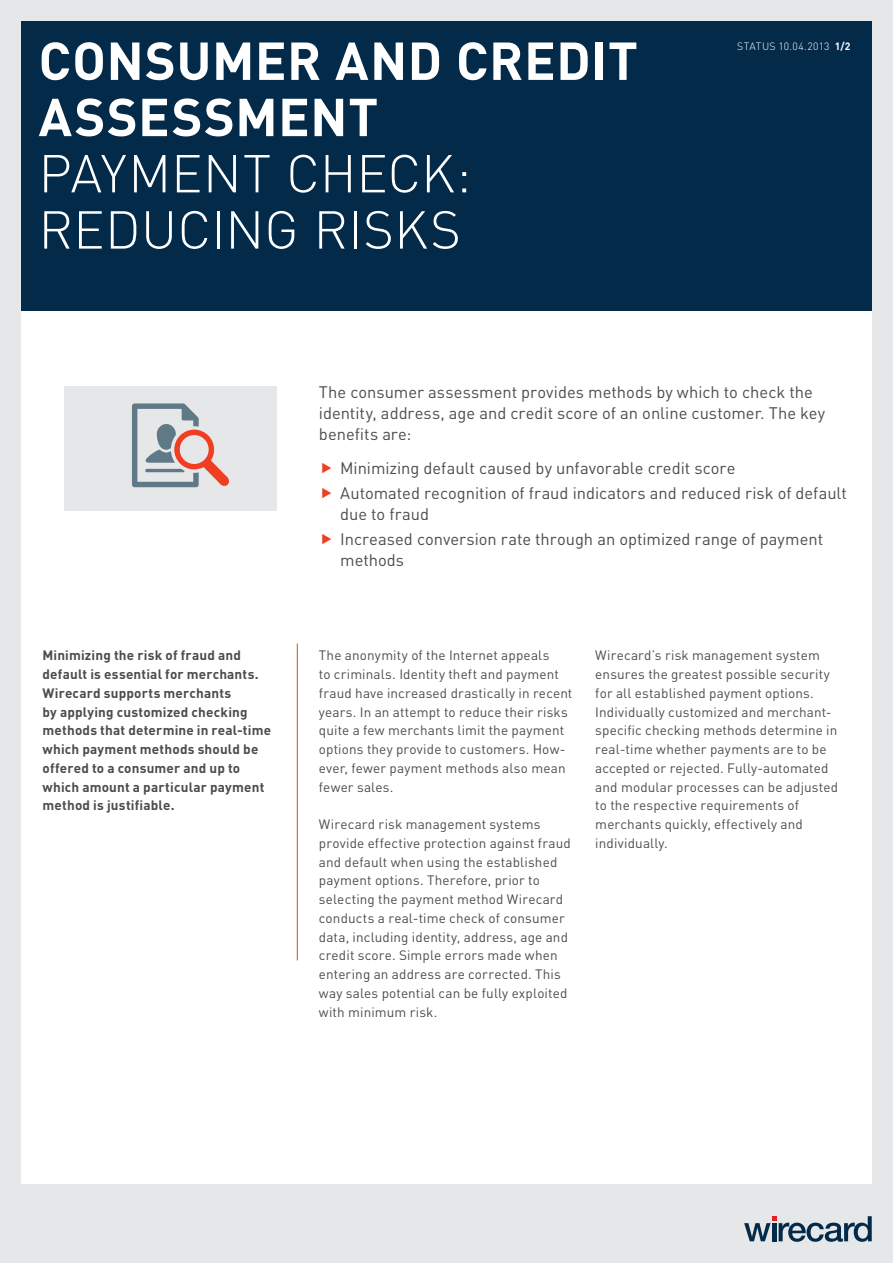
<style>
.page{position:relative;width:893px;height:1263px;background:#e6e7e9}
.page>*{position:absolute;margin:0;border:0;box-sizing:border-box;transform-origin:0 0}
.t1{font:700 52.5px/56.2px "DINOT";letter-spacing:.01em;color:#fff}
.t2{font:300 52.5px/56.2px "DINOT";letter-spacing:.005em;color:#fff}
.t3{font:16.5px/21px "DINOT";color:#4b4c4d}
.t4{font:13.5px/18.8px "DINOT";letter-spacing:.01em;color:#4b4c4d}
.t5{font:700 13.5px/18.8px "DINOT";letter-spacing:.015em;color:#4b4c4d}
.t6{font:300 10.5px "DINOT";letter-spacing:.025em;color:#fff}
.s1{font-weight:700}
</style>
<div class="page">
<div style="left:21px;top:310px;width:851px;height:874px;background:#fff"></div>
<div style="left:21px;top:21px;width:851px;height:289px;background:#042a4a"></div>
<svg style="left:744px;top:1216px;width:128px;height:26px"></svg>
<hr style="left:297px;top:644px;width:1px;height:316px;background:#ef3e22">
<div style="left:64px;top:386px;width:212px;height:124px;background:#e6e7e9"></div>
<svg style="left:132px;top:403px;width:97px;height:84px"></svg>
<h1 class="t1" style="left:39px;top:31px;width:601px">Consumer and Credit<br>Assessment</h1>
<h1 class="t2" style="left:39px;top:145px;width:434px">PAYMENT CHECK:<br>REDUCING RISKS</h1>
<p class="t6" style="left:737px;top:40px;width:115px">STATUS 10.04.2013 <span class="s1">1/2</span></p>
<p class="t3" style="left:319px;top:381px;width:508px">The consumer assessment provides methods by which to check the identity, address, age and credit score of an online customer. The key benefits are:</p>
<p class="t3" style="left:340px;top:455px;width:508px;line-height:25.2px">Minimizing default caused by unfavorable credit score<br>Automated recognition of fraud indicators and reduced risk of default</p>
<p class="t3" style="left:340px;top:501px;width:484px;line-height:25.2px">due to fraud<br>Increased conversion rate through an optimized range of payment</p>
<p class="t3" style="left:340px;top:549px;width:65px">methods</p>
<p class="t5" style="left:43px;top:646px;width:230px">M inimizing the risk of fraud and default is essential for merchants.<br>Wirecard supports merchants<br>by applying customized checking methods that determine in real-time which payment methods should be offered to a consumer and up to which amount a particular payment method is justifiable.</p>
<p class="t4" style="left:319px;top:646px;width:255px">The anonymity of the Internet appeals<br>to criminals. Identity theft and payment fraud have increased drastically in recent years. In an attempt to reduce their risks quite a few merchants limit the payment options they provide to customers. How&shy;ever, fewer payment methods also mean fewer sales.</p>
<p class="t4" style="left:319px;top:815px;width:253px">Wirecard risk management systems provide effective protection against fraud and default when using the established payment options. Therefore, prior to selecting the payment method Wirecard conducts a real-time check of consumer data, including identity, address, age and credit score. Simple errors made when entering an address are corrected. This way sales potential can be fully exploited with minimum risk.</p>
<p class="t4" style="left:595px;top:646px;width:244px">Wirecard’s risk management system ensures the greatest possible security for all established payment options.<br>Individually customized and merchant&shy;specific checking methods determine in real-time whether payments are to be accepted or rejected. Fully-automated and modular processes can be adjusted to the respective requirements of merchants quickly, effectively and individually.</p>
</div>
